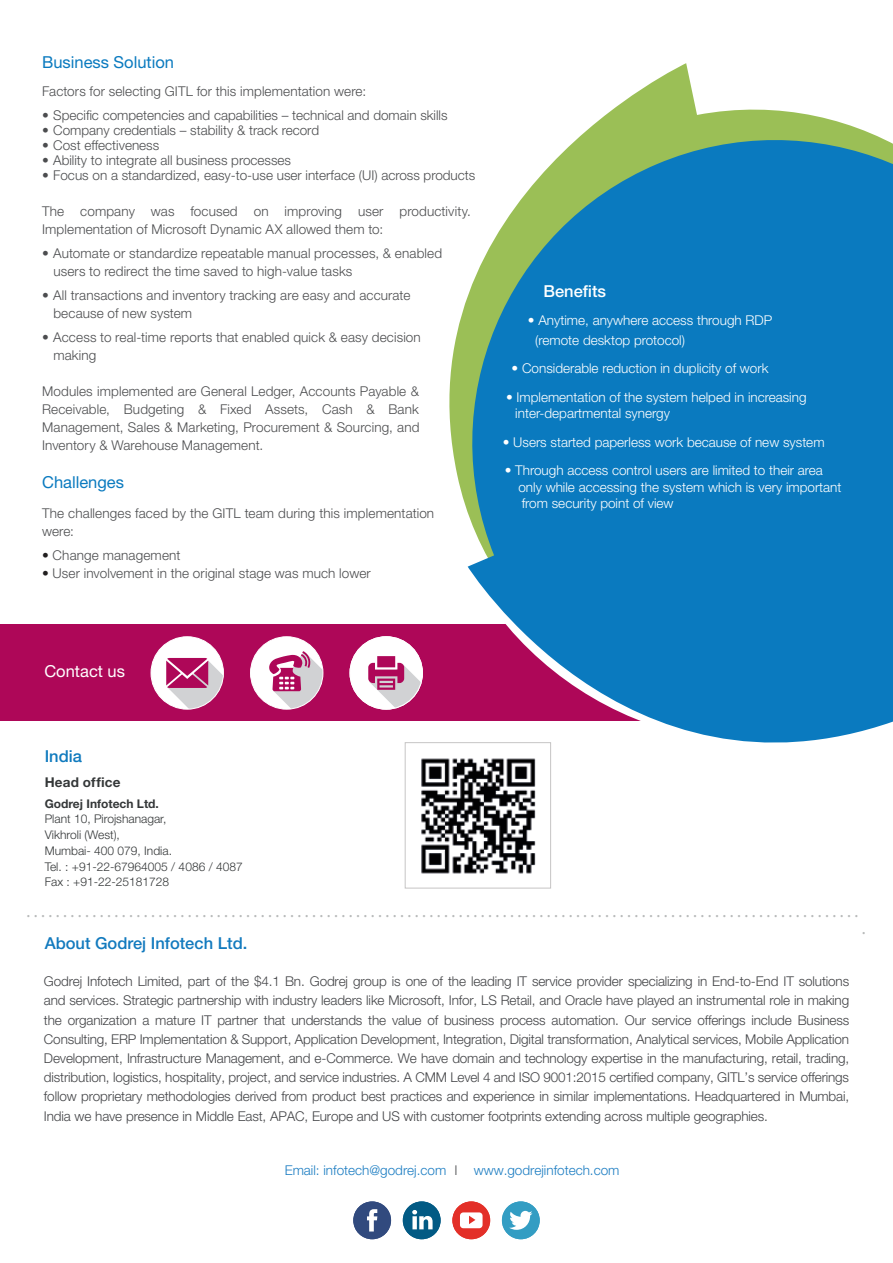
<style>
.page{position:relative;width:893px;height:1263px;background:#fff}
.page>*{position:absolute;margin:0;border:0;box-sizing:border-box;transform-origin:0 0}
.t1{font:18px "Myriad Pro";color:#b8baba}
.t2{font:16.5px "Helvetica Neue LT Std";color:#0a7abf}
.t3{font:500 16.5px "Helvetica Neue LT Std";color:#127abe}
.t4{font:16.5px "Helvetica Neue LT Std";color:#fff}
.t5{font:500 16.5px "Helvetica Neue LT Std";color:#fff}
.t6{font:500 16.5px "Helvetica Neue LT Std";color:#0f7abe}
.t7{font:300 13.5px/19.2px "Helvetica Neue LT Std";letter-spacing:-.01em;color:#434447;text-align:justify}
.t8{font:300 13.5px/18px "Helvetica Neue LT Std";letter-spacing:.01em;color:#4c4d4f}
.t9{font:300 13.5px/16.5px "Helvetica Neue LT Std";color:#fff}
.t10{font:300 13.5px "Helvetica Neue LT Std";color:#1c7dc2}
.t11{font:700 13.5px "Helvetica Neue LT Std";letter-spacing:.02em;color:#343738}
.t12{font:300 13.5px "Helvetica Neue LT Std";color:#424446}
.t13{font:300 12px/15.8px "Helvetica Neue LT Std";color:#343738}
.t14{font:700 12px "Helvetica Neue LT Std";color:#343738}
.s1{color:#221f20}
</style>
<div class="page">
<div style="left:0;top:624px;width:892px;height:97px;background:#ae0758"></div>
<div style="left:151px;top:637px;width:72px;height:72px;background:#fff;border-radius:50%"></div>
<div style="left:251px;top:637px;width:72px;height:72px;background:#fff;border-radius:50%"></div>
<svg style="left:350px;top:637px;width:72px;height:72px;fill:#fff"></svg>
<svg style="left:166px;top:658px;width:57px;height:51px"></svg>
<svg style="left:268px;top:651px;width:55px;height:58px"></svg>
<svg style="left:368px;top:662px;width:5px;height:45px"></svg>
<svg style="left:399px;top:63px;width:295px;height:680px"></svg>
<svg style="left:433px;top:99px;width:460px;height:644px;fill:#0a7abf"></svg>
<div style="left:352px;top:1200px;width:41px;height:41px;border:3px solid #fff;border-radius:50%"></div>
<div style="left:401px;top:1200px;width:41px;height:41px;border:3px solid #fff;border-radius:50%"></div>
<div style="left:451px;top:1200px;width:41px;height:41px;border:3px solid #fff;border-radius:50%"></div>
<div style="left:500px;top:1200px;width:41px;height:41px;border:3px solid #fff;border-radius:50%"></div>
<div style="left:353px;top:1201px;width:38px;height:38px;background:#314a7e;border-radius:50%"></div>
<svg style="left:367px;top:1209px;width:10px;height:22px"></svg>
<div style="left:403px;top:1201px;width:38px;height:38px;background:#025a84;border-radius:50%"></div>
<svg style="left:412px;top:1210px;width:21px;height:19px"></svg>
<div style="left:452px;top:1201px;width:38px;height:38px;background:#e32f28;border-radius:50%"></div>
<svg style="left:460px;top:1212px;width:23px;height:16px"></svg>
<div style="left:502px;top:1201px;width:38px;height:38px;background:#339dc3;border-radius:50%"></div>
<svg style="left:509px;top:1211px;width:23px;height:19px"></svg>
<img style="left:421px;top:758px;width:115px;height:116px">
<div style="left:405px;top:742px;width:146px;height:146px;border:1px solid #c6c5c5"></div>
<p class="t2" style="left:42px;top:52px;width:134px">Business Solution</p>
<p class="t8" style="left:42px;top:82px;width:325px">Factors for selecting GITL for this implementation were:</p>
<p class="t8" style="left:42px;top:106px;width:407px">• Specific competencies and capabilities – technical and domain skills</p>
<p class="t8" style="left:42px;top:121px;width:278px">• Company credentials – stability &amp; track record</p>
<p class="t8" style="left:42px;top:136px;width:119px">• Cost effectiveness</p>
<p class="t8" style="left:42px;top:151px;width:250px">• Ability to integrate all business processes</p>
<p class="t8" style="left:42px;top:166px;width:435px">• Focus on a standardized, easy-to-use user interface (UI) across products</p>
<p class="t8" style="left:42px;top:202px;width:430px">The company was focused on improving user productivity.<br>Implementation of Microsoft Dynamic AX allowed them to:</p>
<p class="t8" style="left:53px;top:244px;width:390px;text-indent:-11px">• Automate or standardize repeatable manual processes, &amp; enabled users to redirect the time saved to high-value tasks</p>
<p class="t8" style="left:53px;top:286px;width:359px;text-indent:-11px">• All transactions and inventory tracking are easy and accurate because of new system</p>
<p class="t8" style="left:53px;top:328px;width:369px;text-indent:-11px">• Access to real-time reports that enabled quick &amp; easy decision making</p>
<p class="t8" style="left:42px;top:382px;width:379px;text-align:justify">Modules implemented are General Ledger, Accounts Payable &amp; Receivable, Budgeting &amp; Fixed Assets, Cash &amp; Bank Management, Sales &amp; Marketing, Procurement &amp; Sourcing, and Inventory &amp; Warehouse Management.</p>
<p class="t2" style="left:42px;top:472px;width:83px">Challenges</p>
<p class="t8" style="left:42px;top:504px;width:394px">The challenges faced by the GITL team during this implementation were:</p>
<p class="t8" style="left:42px;top:546px;width:140px"><span class="s1">•</span> Change management</p>
<p class="t8" style="left:42px;top:564px;width:330px"><span class="s1">•</span> User involvement in the original stage was much lower</p>
<p class="t5" style="left:543px;top:281px;width:64px">Benefits</p>
<p class="t9" style="left:535px;top:310px;width:239px;line-height:19.5px;text-indent:-7px">• Anytime, anywhere access through RDP (remote desktop protocol)</p>
<p class="t9" style="left:512px;top:360px;width:258px">• Considerable reduction in duplicity of work</p>
<p class="t9" style="left:515px;top:388px;width:293px;text-indent:-9px">• Implementation of the system helped in increasing inter-departmental synergy</p>
<p class="t9" style="left:503px;top:433px;width:323px">• Users started paperless work because of new system</p>
<p class="t9" style="left:518px;top:462px;width:325px;text-indent:-14px">• Through access control users are limited to their area only while accessing the system which is very important from security point of view</p>
<p class="t4" style="left:44px;top:661px;width:82px">Contact us</p>
<p class="t6" style="left:45px;top:746px;width:39px">India</p>
<p class="t11" style="left:45px;top:774px;width:77px">Head office</p>
<p class="t14" style="left:45px;top:796px;width:116px">Godrej Infotech Ltd.</p>
<p class="t13" style="left:45px;top:811px;width:199px">Plant 10, Pirojshanagar,<br>Vikhroli (West),<br>Mumbai- 400 079, India.<br>Tel. : +91-22-67964005 / 4086 / 4087<br>Fax : +91-22-25181728</p>
<h1 class="t1" style="left:27px;top:899px;width:833px">..................................................................................................................</h1>
<p class="t3" style="left:45px;top:933px;width:204px">About Godrej Infotech Ltd.</p>
<p class="t7" style="left:44px;top:971px;width:807px">Godrej Infotech Limited, part of the $4.1 Bn. Godrej group is one of the leading IT service provider specializing in End-to-End IT solutions and services. Strategic partnership with industry leaders like Microsoft, Infor, LS Retail, and Oracle have played an instrumental role in making the organization a mature IT partner that understands the value of business process automation. Our service offerings include Business Consulting, ERP Implementation &amp; Support, Application Development, Integration, Digital transformation, Analytical services, Mobile Application Development, Infrastructure Management, and e-Commerce. We have domain and technology expertise in the manufacturing, retail, trading, distribution, logistics, hospitality, project, and service industries. A CMM Level 4 and ISO 9001:2015 certified company, GITL’s service offerings follow proprietary methodologies derived from product best practices and experience in similar implementations. Headquartered in Mumbai, India we have presence in Middle East, APAC, Europe and US with customer footprints extending across multiple geographies.</p>
<h1 class="t1" style="left:862px;top:916px;width:5px">.</h1>
<p class="t10" style="left:285px;top:1162px;width:163px">Email: infotech@godrej.com</p>
<p class="t10" style="left:474px;top:1162px;width:147px">www.godrejinfotech.com</p>
<p class="t12" style="left:455px;top:1162px;width:4px">l</p>
</div>
